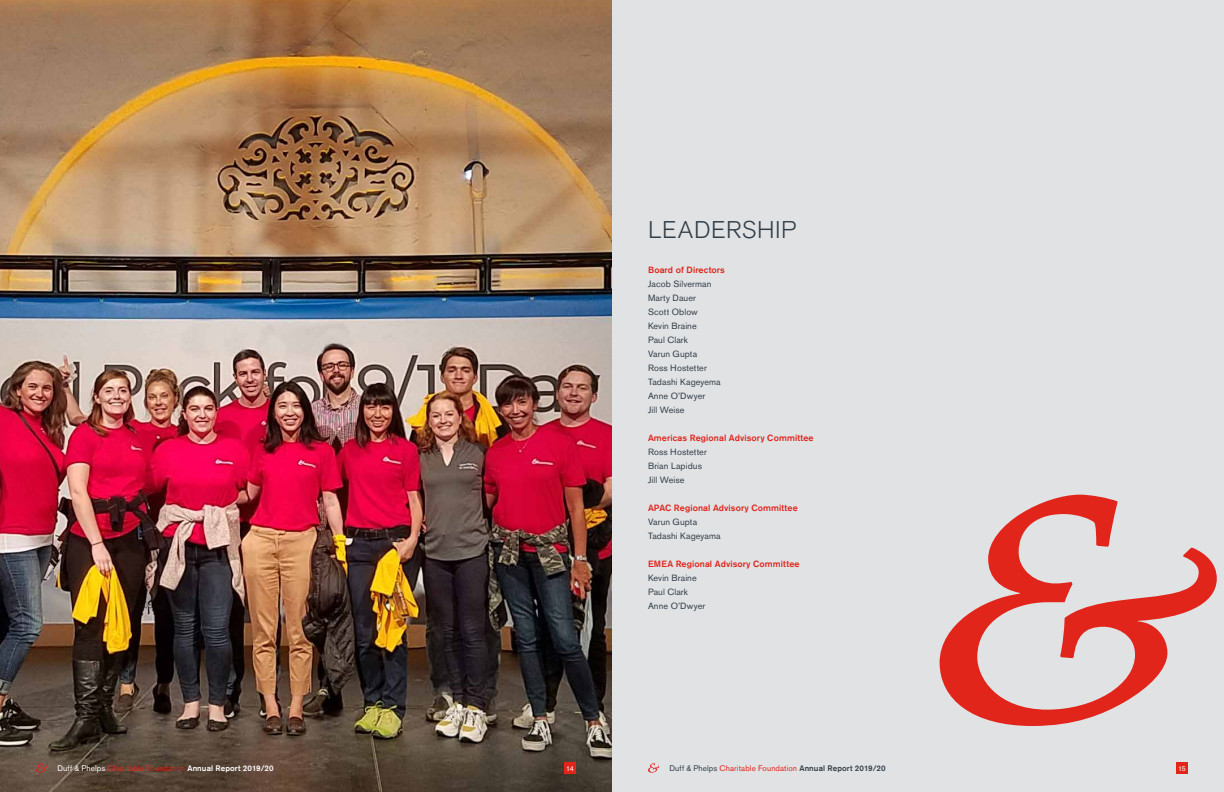
<style>
.page{position:relative;width:1224px;height:792px;background:#fff}
.page>*{position:absolute;margin:0;border:0;box-sizing:border-box;transform-origin:0 0}
.t1{font:300 24px "Akzidenz Grotesk BQ";letter-spacing:.025em;color:#323e48}
.t2{font:9px/14px "Akzidenz Grotesk BQ";letter-spacing:.01em;color:#323e48}
.t3{font:500 9px "Akzidenz Grotesk BQ";letter-spacing:.01em;color:#e1251b}
.t4{font:8px "Akzidenz Grotesk BQ";letter-spacing:.015em;color:#e1251b}
.t5{font:7px "Akzidenz Grotesk BQ";color:#fff}
.s1{color:#fff}
.s2{font-weight:500;color:#fff}
.s3{color:#323e48}
.s4{font-weight:500;color:#323e48}
</style>
<div class="page">
<img style="left:0;top:0;width:612px;height:792px">
<div style="left:612px;top:0;width:612px;height:792px;background:#e0e2e4"></div>
<svg style="left:648px;top:763px;width:11px;height:10px"></svg>
<div style="left:1176px;top:762px;width:12px;height:12px;background:#e1251b"></div>
<svg style="left:940px;top:495px;width:277px;height:231px"></svg>
<svg style="left:36px;top:763px;width:11px;height:10px"></svg>
<div style="left:564px;top:762px;width:12px;height:12px;background:#e1251b"></div>
<p class="t4" style="left:57px;top:763px;width:218px"><span class="s1">Duff &amp; Phelps</span> Charitable Foundation <span class="s2">Annual Report 2019/20</span></p>
<p class="t5" style="left:566px;top:764px;width:9px">14</p>
<h1 class="t1" style="left:648px;top:216px;width:150px">LEADERSHIP</h1>
<p class="t3" style="left:648px;top:264px;width:79px">Board of Directors</p>
<p class="t2" style="left:648px;top:277px;width:74px">Jacob Silverman<br>Marty Dauer<br>Scott Oblow<br>Kevin Braine<br>Paul Clark<br>Varun Gupta<br>Ross Hostetter<br>Tadashi Kageyema<br>Anne O’Dwyer<br>Jill Weise</p>
<p class="t3" style="left:648px;top:432px;width:167px">Americas Regional Advisory Committee</p>
<p class="t2" style="left:648px;top:445px;width:60px">Ross Hostetter<br>Brian Lapidus<br>Jill Weise</p>
<p class="t3" style="left:648px;top:502px;width:151px">APAC Regional Advisory Committee</p>
<p class="t2" style="left:648px;top:515px;width:74px">Varun Gupta<br>Tadashi Kageyama</p>
<p class="t3" style="left:648px;top:558px;width:153px">EMEA Regional Advisory Committee</p>
<p class="t2" style="left:648px;top:571px;width:59px">Kevin Braine<br>Paul Clark<br>Anne O’Dwyer</p>
<p class="t4" style="left:669px;top:763px;width:218px"><span class="s3">Duff &amp; Phelps</span> Charitable Foundation <span class="s4">Annual Report 2019/20</span></p>
<p class="t5" style="left:1178px;top:764px;width:9px">15</p>
</div>
